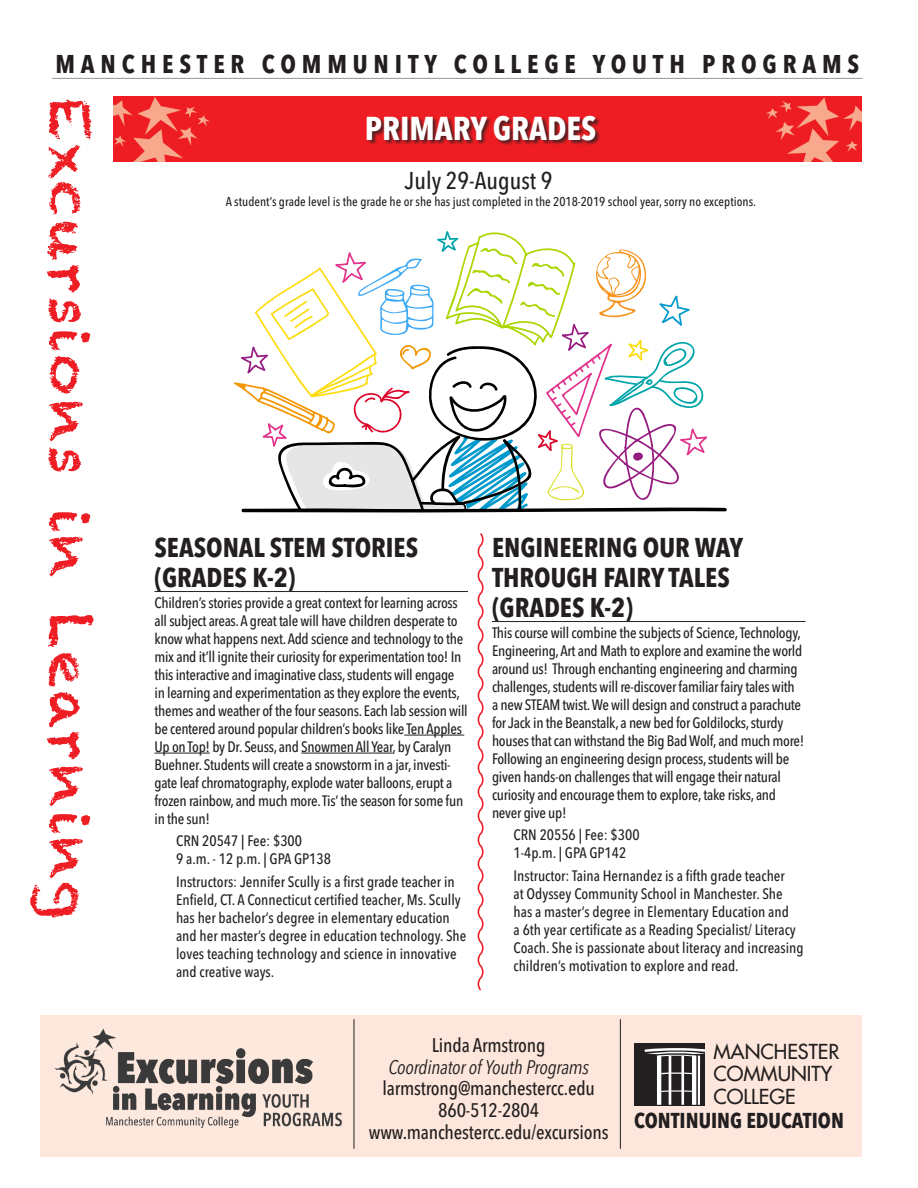
<style>
.page{position:relative;width:918px;height:1188px;background:#fff}
.page>*{position:absolute;margin:0;border:0;box-sizing:border-box;transform-origin:0 0}
.CRN_line{font:57px "Chalkduster";letter-spacing:.06em;color:#ee1d23}
.t1{font:700 33px "Avenir Next Condensed";color:#fff}
.t2{font:700 condensed 27px/30px "Avenir Next LT Pro";color:#231f20}
.Headings-Right{font:700 condensed 25.5px "Avenir Next LT Pro";letter-spacing:.23em;color:#231f20}
.course_description{font:500 condensed 24.15px "Avenir Next LT Pro";color:#231f20}
.t3{font:700 condensed 21.45px "Avenir Next LT Pro";color:#231f20}
.t4{font:20.1px/22.6px "Futura";color:#231f20}
.course_description-2{font:500 condensed 19.5px "Avenir Next LT Pro";letter-spacing:-.01em;color:#231f20}
.course_description-3{font:italic condensed 19.5px "Avenir Next LT Pro";letter-spacing:-.01em;color:#231f20}
.TEXT{font:500 condensed 15px/18px "Avenir Next LT Pro";letter-spacing:-.02em;color:#231f20}
.CRN_line-2{font:500 condensed 15px/18px "Avenir Next LT Pro";color:#231f20}
.course_description-4{font:500 condensed 12.75px "Avenir Next LT Pro";color:#231f20}
</style>
<div class="page">
<div style="left:40px;top:1015px;width:822px;height:141px;background:#fde7dc"></div>
<div style="left:634px;top:1043px;width:71px;height:62px;background:#231f20"></div>
<svg style="left:644px;top:1048px;width:62px;height:57px"></svg>
<hr style="left:698px;top:1055px;width:2px;height:50px;background:#fff">
<hr style="left:52px;top:78px;width:810px;height:1px;background:#939598">
<img style="left:113px;top:97px;width:749px;height:65px">
<div style="left:367px;top:116px;width:235px;height:30px;background:#231f20;opacity:.75"></div>
<img style="left:54px;top:1029px;width:287px;height:98px">
<hr style="left:354px;top:1019px;width:1px;height:130px;background:#231f20">
<hr style="left:620px;top:1019px;width:1px;height:130px;background:#231f20">
<hr style="left:154px;top:591px;width:314px;height:1px;background:#231f20">
<hr style="left:404px;top:735px;width:60px;height:1px;background:#231f20">
<hr style="left:154px;top:753px;width:56px;height:1px;background:#231f20">
<hr style="left:301px;top:753px;width:92px;height:1px;background:#231f20">
<hr style="left:492px;top:621px;width:314px;height:1px;background:#231f20">
<svg style="left:234px;top:231px;width:493px;height:282px"></svg>
<svg style="left:477px;top:533px;width:7px;height:458px"></svg>
<p class="Headings-Right" style="left:55px;top:48px;width:806px">MANCHESTER COMMUNITY COLLEGE YOUTH PROGRAMS</p>
<p class="CRN_line" style="left:104px;top:98px;width:823px;rotate:90deg">Excursions in Learning</p>
<p class="t1" style="left:365px;top:108px;width:233px">PRIMARY GRADES</p>
<p class="course_description" style="left:405px;top:166px;width:149px">July 29-August 9</p>
<p class="course_description-4" style="left:226px;top:194px;width:532px">A student’s grade level is the grade he or she has just completed in the 2018-2019 school year, sorry no exceptions.</p>
<p class="t2" style="left:154px;top:533px;width:265px">SEASONAL STEM STORIES (GRADES K-2)</p>
<p class="TEXT" style="left:154px;top:593px;width:315px">Children’s stories provide a great context for learning across all subject areas. A great tale will have children desperate to know what happens next. Add science and technology to the mix and it’ll ignite their curiosity for experimentation too! In this interactive and imaginative class, students will engage in learning and experimentation as they explore the events, themes and weather of the four seasons. Each lab session will be centered around popular children’s books like Ten Apples Up on Top! by Dr. Seuss, and Snowmen All Year, by Caralyn Buehner. Students will create a snowstorm in a jar, investi&shy;gate leaf chromatography, explode water balloons, erupt a frozen rainbow, and much more. Tis’ the season for some fun in the sun!</p>
<p class="CRN_line-2" style="left:176px;top:832px;width:156px">CRN 20547 | Fee: $300<br>9 a.m. - 12 p.m. | GPA GP138</p>
<p class="CRN_line-2" style="left:176px;top:873px;width:292px">Instructors: Jennifer Scully is a first grade teacher in Enfield, CT. A Connecticut certified teacher, Ms. Scully has her bachelor’s degree in elementary education and her master’s degree in education technology. She loves teaching technology and science in innovative and creative ways.</p>
<p class="t2" style="left:492px;top:533px;width:252px">ENGINEERING OUR WAY<br>THROUGH FAIRY TALES (GRADES K-2)</p>
<p class="TEXT" style="left:492px;top:623px;width:314px">This course will combine the subjects of Science, Technology, Engineering, Art and Math to explore and examine the world around us! Through enchanting engineering and charming challenges, students will re-discover familiar fairy tales with a new STEAM twist. We will design and construct a parachute for Jack in the Beanstalk, a new bed for Goldilocks, sturdy houses that can withstand the Big Bad Wolf, and much more!<br>Following an engineering design process, students will be given hands-on challenges that will engage their natural curiosity and encourage them to explore, take risks, and never give up!</p>
<p class="CRN_line-2" style="left:514px;top:826px;width:127px">CRN 20556 | Fee: $300<br>1-4p.m. | GPA GP142</p>
<p class="CRN_line-2" style="left:514px;top:867px;width:292px">Instructor: Taina Hernandez is a fifth grade teacher<br>at Odyssey Community School in Manchester. She has a master’s degree in Elementary Education and<br>a 6th year certificate as a Reading Specialist/ Literacy Coach. She is passionate about literacy and increasing children’s motivation to explore and read.</p>
<p class="course_description-2" style="left:432px;top:1033px;width:115px">Linda Armstrong</p>
<p class="course_description-3" style="left:388px;top:1055px;width:202px">Coordinator of Youth Programs</p>
<p class="course_description-2" style="left:382px;top:1077px;width:214px">larmstrong@manchestercc.edu</p>
<p class="course_description-2" style="left:438px;top:1099px;width:102px">860-512-2804</p>
<p class="course_description-2" style="left:369px;top:1121px;width:241px">www.manchestercc.edu/excursions</p>
<h3 class="t4" style="left:713px;top:1040px;width:127px">MANCHESTER<br>COMMUNITY<br>COLLEGE</h3>
<p class="t3" style="left:634px;top:1108px;width:211px">CONTINUING EDUCATION</p>
</div>
